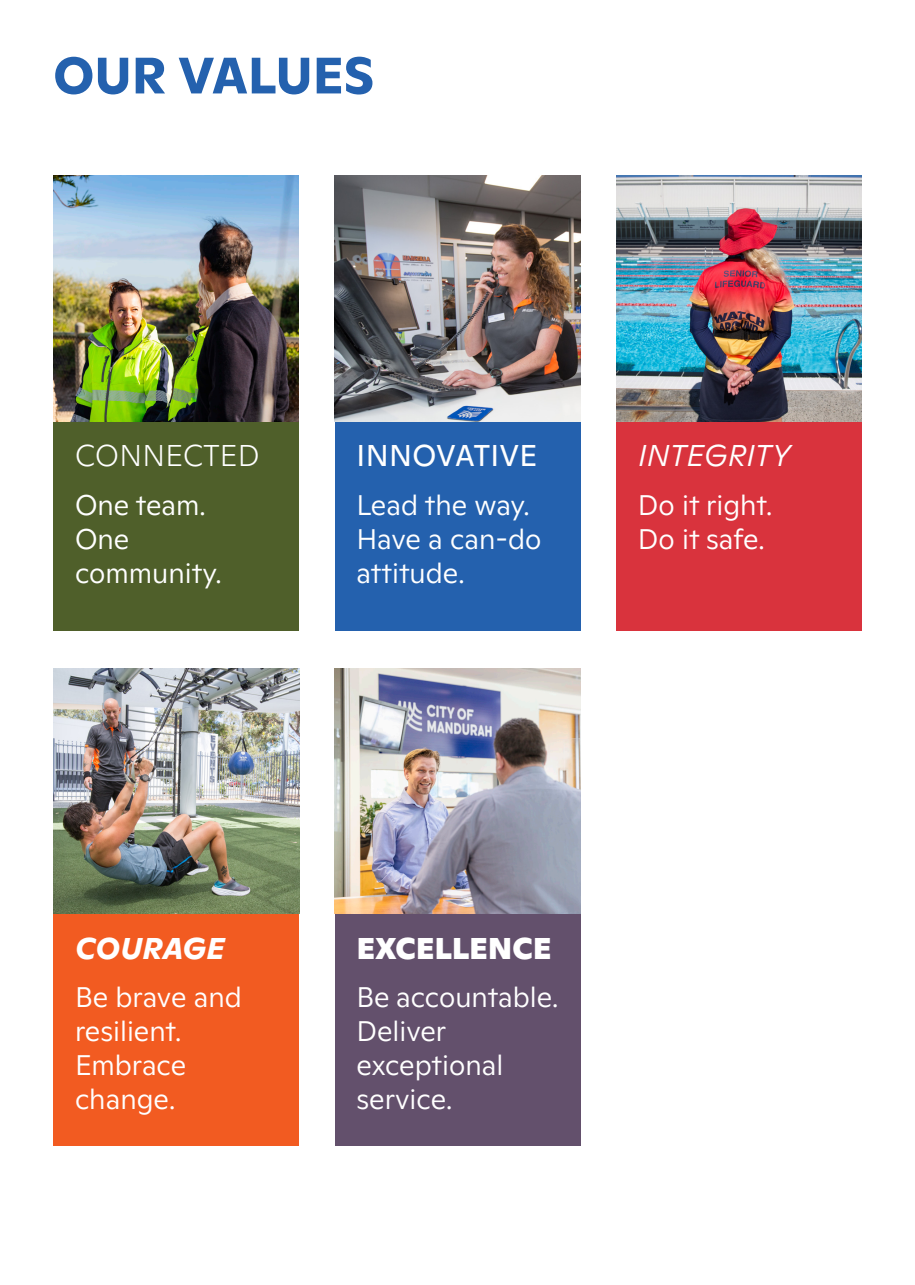
<style>
.page{position:relative;width:915px;height:1285px;background:#fff}
.page>*{position:absolute;margin:0;border:0;box-sizing:border-box;transform-origin:0 0}
.t1{font:700 51px "Ginto Normal";color:#2461ae}
.Feature_Large{font:900 30px "Ginto Normal";letter-spacing:.01em;color:#fff}
.Feature_Large-2{font:30px "Ginto Normal";letter-spacing:.01em;color:#fff}
.Feature_Large-3{font:100 30px "Ginto Normal";letter-spacing:.01em;color:#fff}
.Feature_Large-4{font:italic 300 30px "Ginto Normal";letter-spacing:.01em;color:#fff}
.Feature_Large-5{font:italic 700 30px "Ginto Normal";letter-spacing:.005em;color:#fff}
.Feature_Large-6{font:300 28.35px/34px "Ginto Normal";color:#fff}
</style>
<div class="page">
<div style="left:53px;top:421px;width:245px;height:209px;background:#4f5f2a"></div>
<div style="left:616px;top:421px;width:245px;height:209px;background:#d9333d"></div>
<div style="left:53px;top:913px;width:246px;height:232px;background:#f25b21"></div>
<div style="left:335px;top:913px;width:245px;height:232px;background:#63506c"></div>
<div style="left:335px;top:421px;width:245px;height:209px;background:#2461ae"></div>
<img style="left:53px;top:175px;width:245px;height:246px">
<img style="left:335px;top:668px;width:245px;height:245px">
<img style="left:616px;top:175px;width:245px;height:246px">
<img style="left:53px;top:668px;width:246px;height:245px">
<img style="left:335px;top:175px;width:245px;height:246px">
<p class="t1" style="left:53px;top:37px;width:322px">OUR VALUES</p>
<p class="Feature_Large-3" style="left:75px;top:435px;width:186px">CONNECTED</p>
<p class="Feature_Large-6" style="left:75px;top:486px;width:148px">One team.<br>One community.</p>
<p class="Feature_Large-2" style="left:356px;top:434px;width:182px">INNOVATIVE</p>
<p class="Feature_Large-6" style="left:356px;top:486px;width:186px">Lead the way.<br>Have a can-do attitude.</p>
<p class="Feature_Large-4" style="left:638px;top:434px;width:154px">INTEGRITY</p>
<p class="Feature_Large-6" style="left:637px;top:486px;width:136px">Do it right.<br>Do it safe.</p>
<p class="Feature_Large-5" style="left:75px;top:925px;width:151px">COURAGE</p>
<p class="Feature_Large-6" style="left:75px;top:978px;width:168px">Be brave and resilient.<br>Embrace change.</p>
<p class="Feature_Large" style="left:356px;top:925px;width:196px">EXCELLENCE</p>
<p class="Feature_Large-6" style="left:356px;top:978px;width:203px">Be accountable.<br>Deliver exceptional service.</p>
</div>
